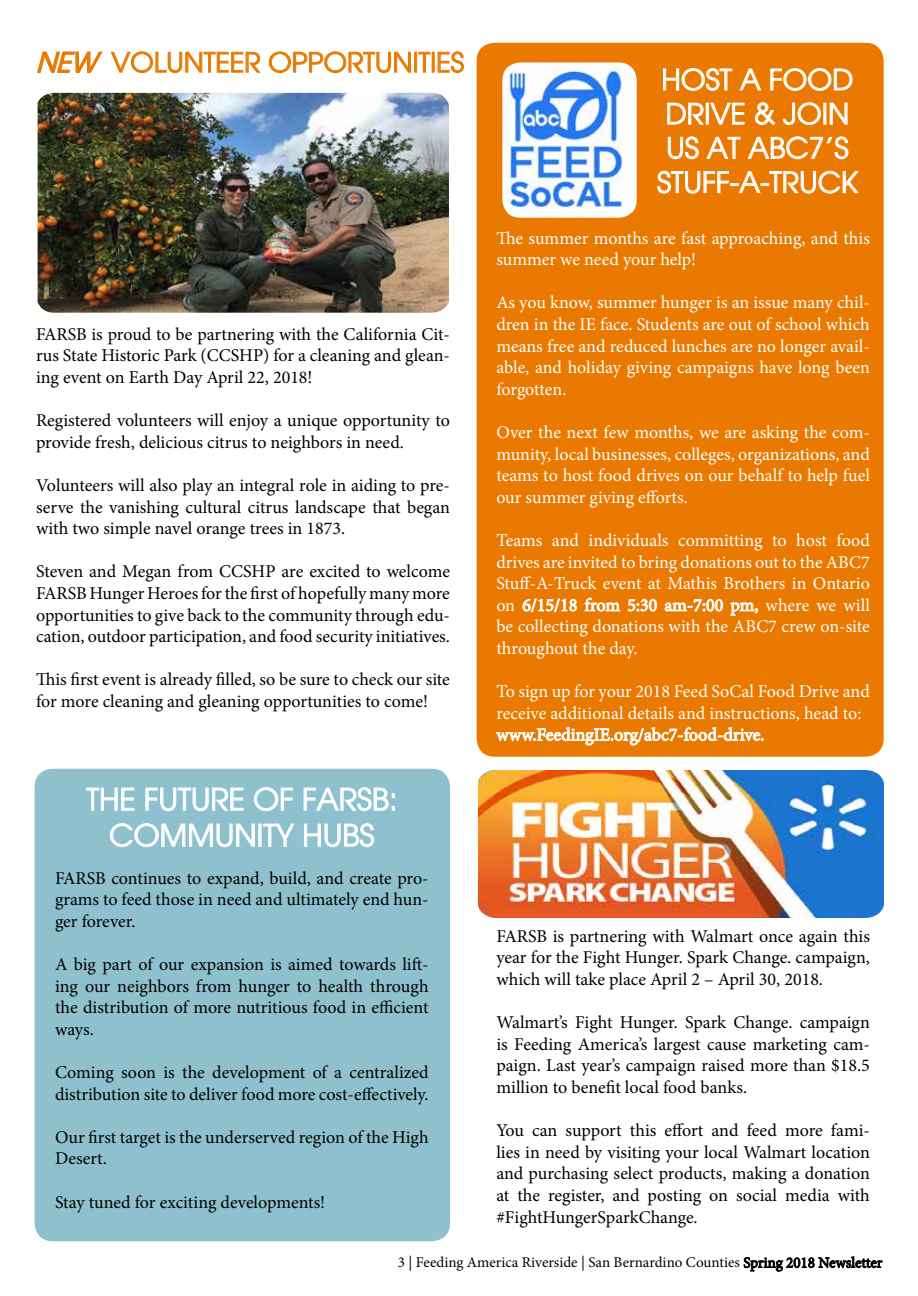
<style>
.page{position:relative;width:918px;height:1296px;background:#fff}
.page>*{position:absolute;margin:0;border:0;box-sizing:border-box;transform-origin:0 0}
.t1{font:30px/36px "Avant Garde";color:#fff;text-align:center}
.t2{font:28.5px/34.2px "Avant Garde";color:#fff;text-align:center}
.t3{font:27px "Avant Garde";color:#e97900}
.t4{font:18px/21.6px "Minion Pro";color:#000;text-align:justify}
.t5{font:18px/21.6px "Minion Pro";color:#fff;text-align:justify}
.t6{font:15px "Minion Pro";color:#000}
.s1{font-style:italic}
</style>
<div class="page">
<div style="left:477px;top:43px;width:407px;height:714px;background:#e97900;border-radius:18px"></div>
<div style="left:35px;top:769px;width:415px;height:472px;background:#8ec1cd;border-radius:18px"></div>
<svg style="left:37px;top:51px;width:66px;height:22px"></svg>
<svg style="left:111px;top:51px;width:150px;height:22px"></svg>
<svg style="left:269px;top:51px;width:195px;height:22px"></svg>
<svg style="left:86px;top:787px;width:48px;height:24px"></svg>
<svg style="left:145px;top:787px;width:99px;height:24px"></svg>
<svg style="left:254px;top:787px;width:39px;height:24px"></svg>
<svg style="left:304px;top:787px;width:91px;height:24px"></svg>
<svg style="left:110px;top:823px;width:185px;height:24px"></svg>
<svg style="left:304px;top:823px;width:70px;height:24px"></svg>
<svg style="left:743px;top:1256px;width:140px;height:16px"></svg>
<svg style="left:522px;top:598px;width:55px;height:14px"></svg>
<svg style="left:584px;top:597px;width:37px;height:15px"></svg>
<svg style="left:627px;top:599px;width:30px;height:13px"></svg>
<svg style="left:664px;top:599px;width:59px;height:13px"></svg>
<svg style="left:730px;top:602px;width:29px;height:14px"></svg>
<svg style="left:496px;top:727px;width:268px;height:19px"></svg>
<img style="left:38px;top:93px;width:411px;height:220px">
<svg style="left:663px;top:68px;width:69px;height:23px"></svg>
<svg style="left:739px;top:68px;width:23px;height:23px"></svg>
<svg style="left:770px;top:68px;width:83px;height:23px"></svg>
<svg style="left:667px;top:103px;width:78px;height:22px"></svg>
<svg style="left:755px;top:102px;width:21px;height:23px"></svg>
<svg style="left:783px;top:102px;width:65px;height:23px"></svg>
<svg style="left:668px;top:136px;width:31px;height:23px"></svg>
<svg style="left:706px;top:137px;width:35px;height:22px"></svg>
<svg style="left:748px;top:136px;width:101px;height:23px"></svg>
<svg style="left:657px;top:171px;width:202px;height:23px"></svg>
<img style="left:478px;top:770px;width:406px;height:148px">
<img style="left:502px;top:62px;width:135px;height:156px">
<h3 class="t3" style="left:36px;top:46px;width:430px"><span class="s1">NEW</span> VOLUNTEER OPPORTUNITIES</h3>
<p class="t4" style="left:36px;top:323px;width:415px">FARSB is proud to be partnering with the California Cit&shy;rus State Historic Park (CCSHP) for a cleaning and glean&shy;ing event on Earth Day April 22, 2018!</p>
<p class="t4" style="left:36px;top:410px;width:415px">Registered volunteers will enjoy a unique opportunity to provide fresh, delicious citrus to neighbors in need.</p>
<p class="t4" style="left:36px;top:474px;width:415px">Volunteers will also play an integral role in aiding to pre&shy;serve the vanishing cultural citrus landscape that began with two simple navel orange trees in 1873.</p>
<p class="t4" style="left:36px;top:561px;width:415px">Steven and Megan from CCSHP are excited to welcome FARSB Hunger Heroes for the first of hopefully many more opportunities to give back to the community through edu&shy;cation, outdoor participation, and food security initiatives.</p>
<p class="t4" style="left:36px;top:669px;width:415px">This first event is already filled, so be sure to check our site for more cleaning and gleaning opportunities to come!</p>
<h1 class="t1" style="left:86px;top:782px;width:313px">THE FUTURE OF FARSB:<br>COMMUNITY HUBS</h1>
<p class="t4" style="left:55px;top:867px;width:375px">FARSB continues to expand, build, and create pro&shy;grams to feed those in need and ultimately end hun&shy;ger forever.</p>
<p class="t4" style="left:55px;top:954px;width:375px">A big part of our expansion is aimed towards lift&shy;ing our neighbors from hunger to health through the distribution of more nutritious food in efficient ways.</p>
<p class="t4" style="left:55px;top:1062px;width:375px">Coming soon is the development of a centralized distribution site to deliver food more cost-effectively.</p>
<p class="t4" style="left:55px;top:1126px;width:375px">Our first target is the underserved region of the High<br>Desert.</p>
<p class="t4" style="left:55px;top:1191px;width:272px">Stay tuned for exciting developments!</p>
<h2 class="t2" style="left:657px;top:63px;width:202px">HOST A FOOD<br>DRIVE &amp; JOIN<br>US AT ABC7’S<br>STUFF-A-TRUCK</h2>
<p class="t5" style="left:496px;top:227px;width:375px">The summer months are fast approaching, and this summer we need your help!</p>
<p class="t5" style="left:496px;top:292px;width:375px">As you know, summer hunger is an issue many chil&shy;dren in the IE face. Students are out of school which means free and reduced lunches are no longer avail&shy;able, and holiday giving campaigns have long been forgotten.</p>
<p class="t5" style="left:496px;top:422px;width:375px">Over the next few months, we are asking the com&shy;munity, local businesses, colleges, organizations, and teams to host food drives on our behalf to help fuel our summer giving efforts.</p>
<p class="t5" style="left:496px;top:530px;width:375px">Teams and individuals committing to host food drives are invited to bring donations out to the ABC7<br>Stuff-A-Truck event at Mathis Brothers in Ontario on 6/15/18 from 5:30 am-7:00 pm, where we will be collecting donations with the ABC7 crew on-site throughout the day.</p>
<p class="t5" style="left:496px;top:681px;width:375px;text-align:left">To sign up for your 2018 Feed SoCal Food Drive and receive additional details and instructions, head to: www.FeedingIE.org/abc7-food-drive.</p>
<p class="t4" style="left:496px;top:925px;width:375px">FARSB is partnering with Walmart once again this year for the Fight Hunger. Spark Change. campaign, which will take place April 2 – April 30, 2018.</p>
<p class="t4" style="left:496px;top:1012px;width:375px">Walmart’s Fight Hunger. Spark Change. campaign is Feeding America’s largest cause marketing cam&shy;paign. Last year’s campaign raised more than $18.5 million to benefit local food banks.</p>
<p class="t4" style="left:496px;top:1120px;width:375px">You can support this effort and feed more fami&shy;lies in need by visiting your local Walmart location and purchasing select products, making a donation at the register, and posting on social media with #FightHungerSparkChange.</p>
<p class="t6" style="left:398px;top:1253px;width:486px">3 | Feeding America Riverside | San Bernardino Counties Spring 2018 Newsletter</p>
</div>
